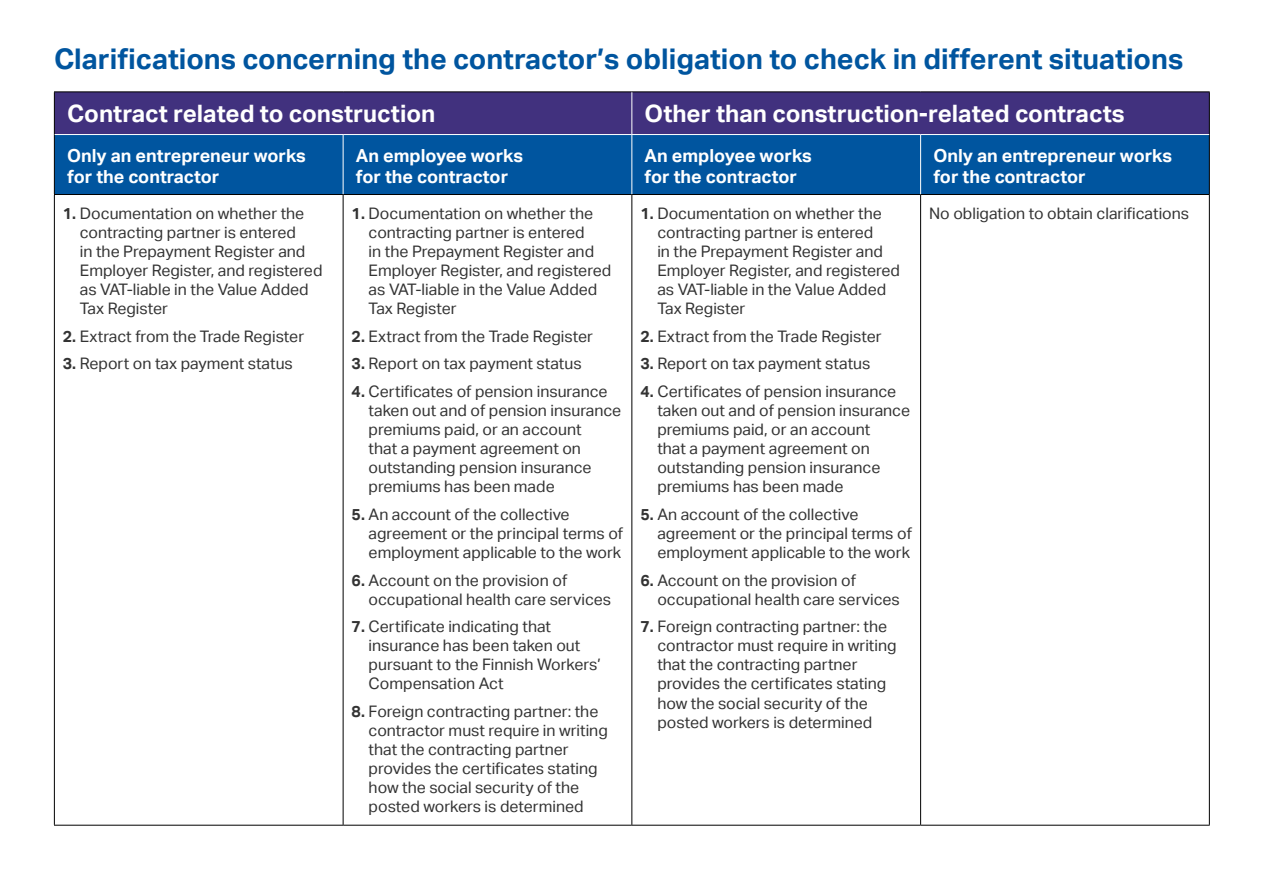
<style>
.page{position:relative;width:1263px;height:893px;background:#fff}
.page>*{position:absolute;margin:0;border:0;box-sizing:border-box;transform-origin:0 0}
.Otsikko_h1_EN{font:700 28.5px "Aktiv Grotesk";color:#00559f}
.taulukko_otsikko1{font:700 24px "Aktiv Grotesk";color:#fff}
.taulukko_otsikko2{font:700 18px/21.6px "Aktiv Grotesk";color:#fff}
.Teksti{font:15.9px/19px "Aktiv Grotesk";color:#333}
.s1{font-weight:700}
</style>
<div class="page">
<div style="left:55px;top:93px;width:1154px;height:41px;background:#41317e"></div>
<div style="left:55px;top:135px;width:1154px;height:59px;background:#00559f"></div>
<hr style="left:54px;top:195px;width:1px;height:630px;background:#000">
<hr style="left:343px;top:195px;width:1px;height:630px;background:#000">
<hr style="left:631px;top:195px;width:1px;height:630px;background:#000">
<hr style="left:920px;top:195px;width:1px;height:630px;background:#000">
<hr style="left:1209px;top:195px;width:1px;height:630px;background:#000">
<hr style="left:54px;top:825px;width:289px;height:1px;background:#000">
<hr style="left:343px;top:825px;width:289px;height:1px;background:#000">
<hr style="left:632px;top:825px;width:289px;height:1px;background:#000">
<hr style="left:921px;top:825px;width:289px;height:1px;background:#000">
<hr style="left:54px;top:92px;width:289px;height:1px;background:#000">
<hr style="left:54px;top:92px;width:1px;height:43px;background:#000">
<hr style="left:343px;top:92px;width:289px;height:1px;background:#000">
<hr style="left:632px;top:92px;width:289px;height:1px;background:#000">
<hr style="left:921px;top:92px;width:289px;height:1px;background:#000">
<hr style="left:1209px;top:92px;width:1px;height:43px;background:#000">
<hr style="left:54px;top:135px;width:1px;height:59px;background:#000">
<hr style="left:1209px;top:135px;width:1px;height:59px;background:#000">
<hr style="left:54px;top:194px;width:289px;height:1px;background:#000">
<hr style="left:343px;top:194px;width:289px;height:1px;background:#000">
<hr style="left:632px;top:194px;width:289px;height:1px;background:#000">
<hr style="left:921px;top:194px;width:289px;height:1px;background:#000">
<hr style="left:343px;top:135px;width:1px;height:59px;background:#fff">
<hr style="left:631px;top:135px;width:1px;height:59px;background:#fff">
<hr style="left:920px;top:135px;width:1px;height:59px;background:#fff">
<hr style="left:631px;top:92px;width:1px;height:42px;background:#fff">
<h1 class="Otsikko_h1_EN" style="left:54px;top:43px;width:1131px">Clarifications concerning the contractor’s obligation to check in different situations</h1>
<h2 class="taulukko_otsikko1" style="left:67px;top:99px;width:370px">Contract related to construction</h2>
<h2 class="taulukko_otsikko1" style="left:645px;top:99px;width:482px">Other than construction-related contracts</h2>
<h3 class="taulukko_otsikko2" style="left:67px;top:145px;width:240px">Only an entrepreneur works for the contractor</h3>
<h3 class="taulukko_otsikko2" style="left:356px;top:145px;width:169px;line-height:21px">An employee works for the contractor</h3>
<h3 class="taulukko_otsikko2" style="left:645px;top:145px;width:169px;line-height:21px">An employee works for the contractor</h3>
<h3 class="taulukko_otsikko2" style="left:933px;top:145px;width:240px">Only an entrepreneur works for the contractor</h3>
<p class="Teksti" style="left:80px;top:204px;width:244px;text-indent:-17px"><span class="s1">1.</span> Documentation on whether the contracting partner is entered<br>in the Prepayment Register and<br>Employer Register, and registered as VAT-liable in the Value Added<br>Tax Register</p>
<p class="Teksti" style="left:63px;top:327px;width:243px"><span class="s1">2.</span> Extract from the Trade Register</p>
<p class="Teksti" style="left:63px;top:354px;width:232px"><span class="s1">3.</span> Report on tax payment status</p>
<p class="Teksti" style="left:929px;top:204px;width:262px">No obligation to obtain clarifications</p>
<p class="Teksti" style="left:369px;top:204px;width:244px;text-indent:-17px"><span class="s1">1.</span> Documentation on whether the contracting partner is entered<br>in the Prepayment Register and<br>Employer Register, and registered as VAT-liable in the Value Added<br>Tax Register</p>
<p class="Teksti" style="left:352px;top:327px;width:243px"><span class="s1">2.</span> Extract from the Trade Register</p>
<p class="Teksti" style="left:352px;top:354px;width:232px"><span class="s1">3.</span> Report on tax payment status</p>
<p class="Teksti" style="left:369px;top:382px;width:254px;text-indent:-17px"><span class="s1">4.</span> Certificates of pension insurance taken out and of pension insurance premiums paid, or an account<br>that a payment agreement on outstanding pension insurance premiums has been made</p>
<p class="Teksti" style="left:369px;top:505px;width:256px;text-indent:-17px"><span class="s1">5.</span> An account of the collective agreement or the principal terms of employment applicable to the work</p>
<p class="Teksti" style="left:369px;top:570px;width:244px;text-indent:-17px"><span class="s1">6.</span> Account on the provision of occupational health care services</p>
<p class="Teksti" style="left:369px;top:617px;width:234px;text-indent:-17px"><span class="s1">7.</span> Certificate indicating that insurance has been taken out pursuant to the Finnish Workers’<br>Compensation Act</p>
<p class="Teksti" style="left:369px;top:702px;width:241px;text-indent:-17px"><span class="s1">8.</span> Foreign contracting partner: the contractor must require in writing that the contracting partner provides the certificates stating how the social security of the posted workers is determined</p>
<p class="Teksti" style="left:657px;top:204px;width:244px;text-indent:-17px"><span class="s1">1.</span> Documentation on whether the contracting partner is entered<br>in the Prepayment Register and<br>Employer Register, and registered as VAT-liable in the Value Added<br>Tax Register</p>
<p class="Teksti" style="left:640px;top:327px;width:243px"><span class="s1">2.</span> Extract from the Trade Register</p>
<p class="Teksti" style="left:640px;top:354px;width:232px"><span class="s1">3.</span> Report on tax payment status</p>
<p class="Teksti" style="left:657px;top:382px;width:254px;text-indent:-17px"><span class="s1">4.</span> Certificates of pension insurance taken out and of pension insurance premiums paid, or an account<br>that a payment agreement on outstanding pension insurance premiums has been made</p>
<p class="Teksti" style="left:657px;top:505px;width:256px;text-indent:-17px"><span class="s1">5.</span> An account of the collective agreement or the principal terms of employment applicable to the work</p>
<p class="Teksti" style="left:657px;top:570px;width:244px;text-indent:-17px"><span class="s1">6.</span> Account on the provision of occupational health care services</p>
<p class="Teksti" style="left:657px;top:617px;width:241px;text-indent:-17px"><span class="s1">7.</span> Foreign contracting partner: the contractor must require in writing that the contracting partner provides the certificates stating how the social security of the posted workers is determined</p>
</div>
